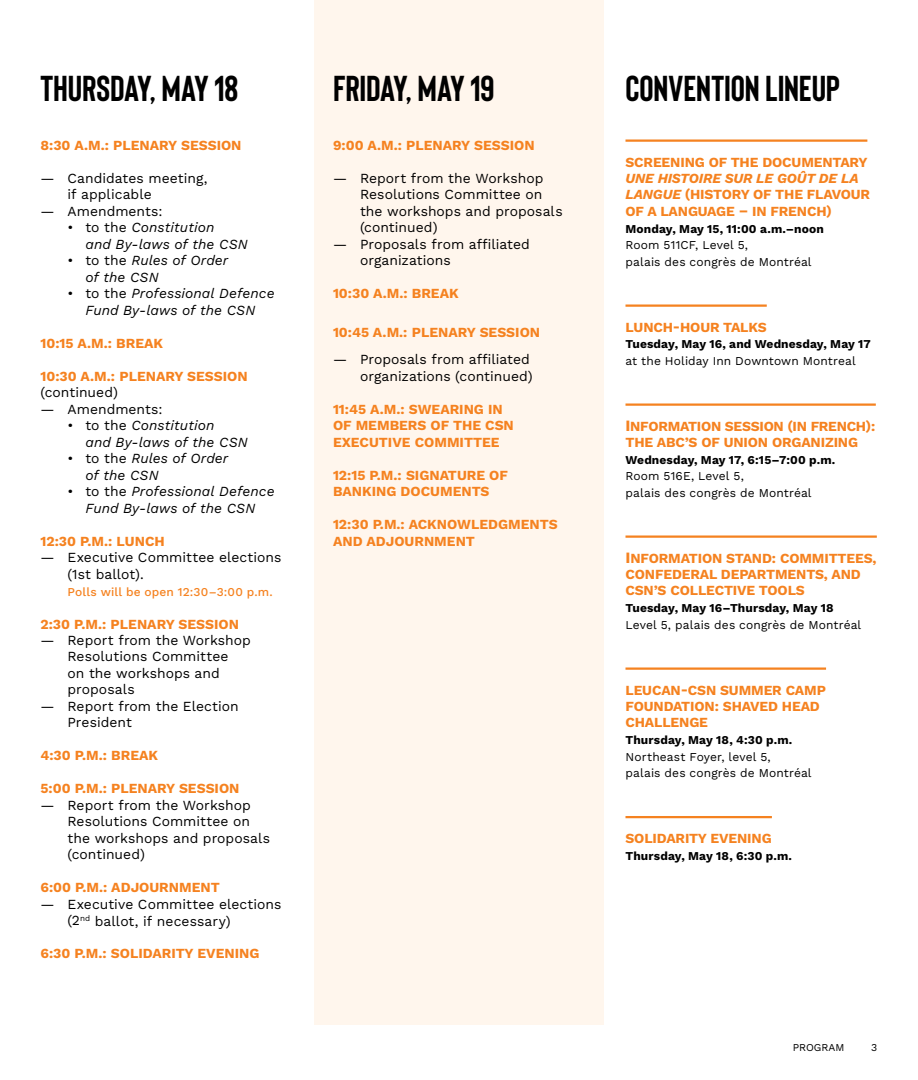
<style>
.page{position:relative;width:918px;height:1080px;background:#fff}
.page>*{position:absolute;margin:0;border:0;box-sizing:border-box;transform-origin:0 0}
.t1{font:700 36px "Bison";letter-spacing:-.005em;color:#000}
.t2{font:700 13.8px/16.5px "Work Sans";letter-spacing:-.01em;color:#f58220}
.t3{font:13.8px/16.5px "Work Sans";color:#000}
.t4{font:italic 13.8px/16.5px "Work Sans";letter-spacing:.005em;color:#000}
.t5{font:12px/16.5px "Work Sans";letter-spacing:.01em;color:#000}
.t6{font:700 12px "Work Sans";letter-spacing:.01em;color:#000}
.t7{font:500 12px "Work Sans";letter-spacing:.015em;color:#f58220}
.t8{font:10.5px "Work Sans";color:#000}
.s1{font-style:normal}
.s2{font-style:italic}
.s3{font-size:15.75px}
</style>
<div class="page">
<div style="left:314px;top:0;width:290px;height:1024px;background:#fff6ed"></div>
<hr style="left:626px;top:139px;width:241px;height:3px;background:#f58220">
<hr style="left:626px;top:304px;width:141px;height:3px;background:#f58220">
<hr style="left:626px;top:403px;width:250px;height:3px;background:#f58220">
<hr style="left:626px;top:535px;width:251px;height:3px;background:#f58220">
<hr style="left:626px;top:667px;width:200px;height:3px;background:#f58220">
<hr style="left:626px;top:816px;width:146px;height:2px;background:#f58220">
<h1 class="t1" style="left:40px;top:65px;width:199px">THURSDAY, MAY 18</h1>
<p class="t2" style="left:40px;top:136px;width:203px">8:30 A.M.: PLENARY SESSION</p>
<p class="t3" style="left:68px;top:169px;width:142px;text-indent:-27px">— Candidates meeting, if applicable</p>
<p class="t3" style="left:41px;top:202px;width:124px">— Amendments:</p>
<p class="t4" style="left:85px;top:219px;width:164px;text-indent:-18px"><span class="s1">• to the</span> Constitution<br>and By-laws of the CSN</p>
<p class="t4" style="left:85px;top:252px;width:144px;text-indent:-18px"><span class="s1">• to the</span> Rules of Order of the CSN</p>
<p class="t4" style="left:68px;top:285px;width:209px;text-align:center"><span class="s1">• to the</span> Professional Defence<br>Fund By-laws of the CSN</p>
<p class="t2" style="left:40px;top:334px;width:124px">10:15 A.M.: BREAK</p>
<p class="t2" style="left:40px;top:367px;width:209px">10:30 A.M.: PLENARY SESSION</p>
<p class="t3" style="left:40px;top:384px;width:79px">(continued)</p>
<p class="t3" style="left:40px;top:400px;width:124px">— Amendments:</p>
<p class="t4" style="left:85px;top:417px;width:164px;text-indent:-18px"><span class="s1">• to the</span> Constitution<br>and By-laws of the CSN</p>
<p class="t4" style="left:85px;top:450px;width:144px;text-indent:-18px"><span class="s1">• to the</span> Rules of Order of the CSN</p>
<p class="t4" style="left:68px;top:483px;width:209px;text-align:center"><span class="s1">• to the</span> Professional Defence<br>Fund By-laws of the CSN</p>
<p class="t2" style="left:40px;top:532px;width:126px">12:30 P.M.: LUNCH</p>
<p class="t3" style="left:68px;top:549px;width:215px;text-indent:-27px">— Executive Committee elections (1st ballot).</p>
<p class="t7" style="left:68px;top:582px;width:207px">Polls will be open 12:30–3:00 p.m.</p>
<p class="t2" style="left:40px;top:615px;width:200px">2:30 P.M.: PLENARY SESSION</p>
<p class="t3" style="left:68px;top:631px;width:185px;text-indent:-27px">— Report from the Workshop<br>Resolutions Committee<br>on the workshops and proposals</p>
<p class="t3" style="left:68px;top:697px;width:173px;text-indent:-27px">— Report from the Election<br>President</p>
<p class="t2" style="left:41px;top:747px;width:119px">4:30 P.M.: BREAK</p>
<p class="t2" style="left:41px;top:780px;width:201px">5:00 P.M.: PLENARY SESSION</p>
<p class="t3" style="left:68px;top:796px;width:204px;text-indent:-27px">— Report from the Workshop<br>Resolutions Committee on the workshops and proposals (continued)</p>
<p class="t2" style="left:41px;top:879px;width:181px">6:00 P.M.: ADJOURNMENT</p>
<p class="t3" style="left:68px;top:895px;width:215px;text-indent:-27px">— Executive Committee elections (2<sup>nd</sup> ballot, if necessary)</p>
<p class="t2" style="left:40px;top:945px;width:220px">6:30 P.M.: SOLIDARITY EVENING</p>
<h1 class="t1" style="left:333px;top:65px;width:163px">FRIDAY, MAY 19</h1>
<p class="t2" style="left:333px;top:136px;width:203px">9:00 A.M.: PLENARY SESSION</p>
<p class="t3" style="left:360px;top:169px;width:204px;text-indent:-27px">— Report from the Workshop<br>Resolutions Committee on the workshops and proposals (continued)</p>
<p class="t3" style="left:360px;top:235px;width:171px;text-indent:-27px">— Proposals from affiliated organizations</p>
<p class="t2" style="left:333px;top:285px;width:127px">10:30 A.M.: BREAK</p>
<p class="t2" style="left:333px;top:323px;width:209px">10:45 A.M.: PLENARY SESSION</p>
<p class="t3" style="left:333px;top:351px;width:201px;text-align:right">— Proposals from affiliated organizations (continued)</p>
<p class="t2" style="left:333px;top:400px;width:182px">11:45 A.M.: SWEARING IN<br>OF MEMBERS OF THE CSN<br>EXECUTIVE COMMITTEE</p>
<p class="t2" style="left:333px;top:466px;width:176px">12:15 P.M.: SIGNATURE OF<br>BANKING DOCUMENTS</p>
<p class="t2" style="left:333px;top:516px;width:226px">12:30 P.M.: ACKNOWLEDGMENTS<br>AND ADJOURNMENT</p>
<h1 class="t1" style="left:626px;top:65px;width:216px">CONVENTION LINEUP</h1>
<p class="t2" style="left:626px;top:153px;width:244px">SCREENING OF THE DOCUMENTARY</p>
<p class="t2" style="left:626px;top:169px;width:246px"><span class="s2">UNE HISTOIRE SUR LE GOÛT DE LA<br>LANGUE</span> (HISTORY OF THE FLAVOUR<br>OF A LANGUAGE – IN FRENCH)</p>
<p class="t6" style="left:626px;top:219px;width:200px">Monday, May 15, 11:00 a.m.–noon</p>
<p class="t5" style="left:626px;top:236px;width:188px">Room 511CF, Level 5,<br>palais des congrès de Montréal</p>
<p class="t2" style="left:626px;top:318px;width:143px">LUNCH-HOUR TALKS</p>
<p class="t6" style="left:626px;top:335px;width:247px">Tuesday, May 16, and Wednesday, May 17</p>
<p class="t5" style="left:626px;top:352px;width:232px">at the Holiday Inn Downtown Montreal</p>
<p class="t2" style="left:626px;top:417px;width:251px"><span class="s3">I</span>NFORMATION SESSION (IN FRENCH):<br>THE ABC’S OF UNION ORGANIZING</p>
<p class="t6" style="left:626px;top:450px;width:211px">Wednesday, May 17, 6:15–7:00 p.m.</p>
<p class="t5" style="left:626px;top:467px;width:188px">Room 516E, Level 5,<br>palais des congrès de Montréal</p>
<p class="t2" style="left:625px;top:549px;width:253px"><span class="s3">I</span>NFORMATION STAND: COMMITTEES,<br>CONFEDERAL DEPARTMENTS, AND<br>CSN’S COLLECTIVE TOOLS</p>
<p class="t6" style="left:626px;top:599px;width:210px">Tuesday, May 16–Thursday, May 18</p>
<p class="t5" style="left:626px;top:616px;width:237px">Level 5, palais des congrès de Montréal</p>
<p class="t2" style="left:626px;top:681px;width:202px">LEUCAN-CSN SUMMER CAMP<br>FOUNDATION: SHAVED HEAD<br>CHALLENGE</p>
<p class="t6" style="left:626px;top:731px;width:168px">Thursday, May 18, 4:30 p.m.</p>
<p class="t5" style="left:626px;top:748px;width:188px">Northeast Foyer, level 5,<br>palais des congrès de Montréal</p>
<p class="t2" style="left:626px;top:829px;width:148px">SOLIDARITY EVENING</p>
<p class="t6" style="left:626px;top:846px;width:168px">Thursday, May 18, 6:30 p.m.</p>
<p class="t8" style="left:793px;top:1040px;width:53px">PROGRAM</p>
<p class="t8" style="left:871px;top:1040px;width:8px">3</p>
</div>
